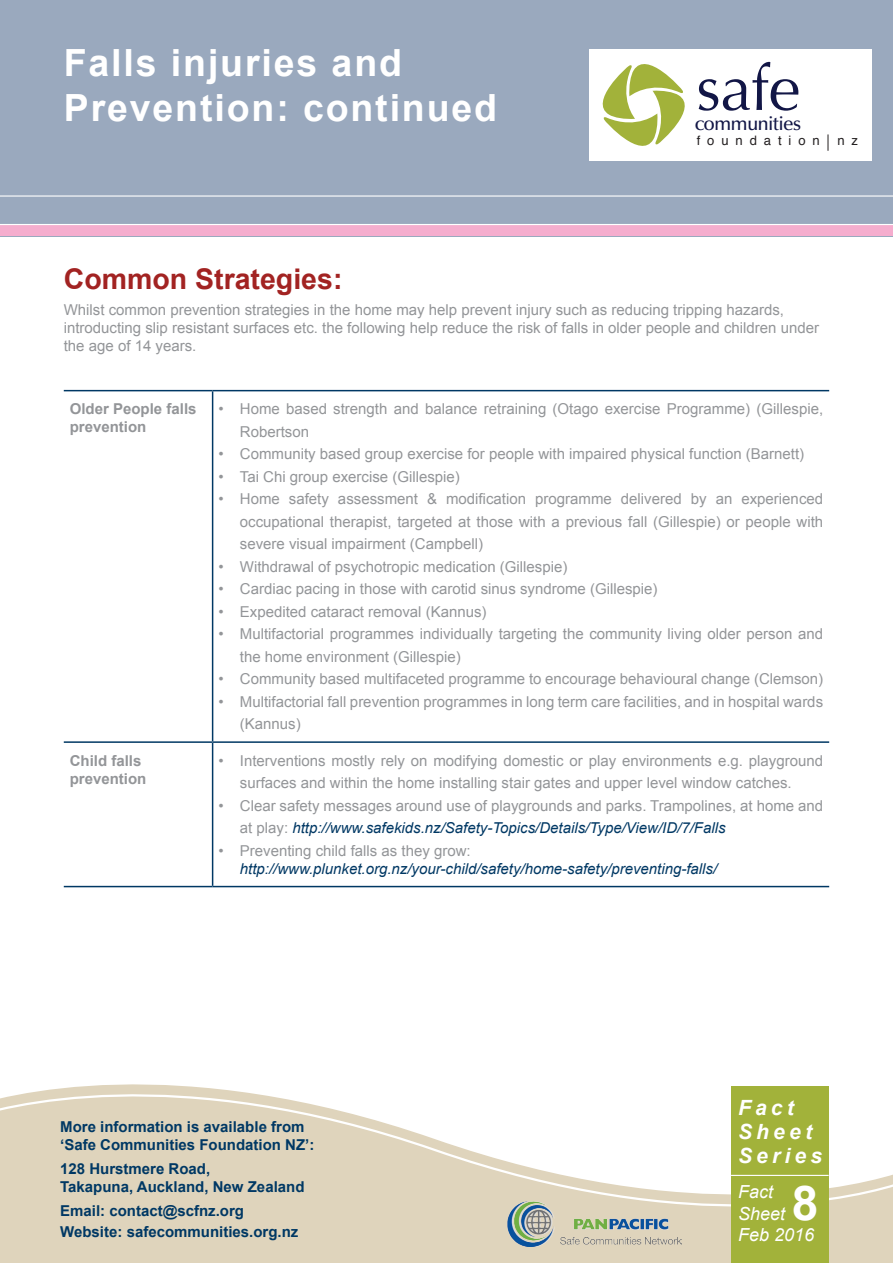
<style>
.page{position:relative;width:893px;height:1263px;background:#fff}
.page>*{position:absolute;margin:0;border:0;box-sizing:border-box;transform-origin:0 0}
.t1{font:63.6px "Optima";color:#121646}
.t2{font:700 48px "Arial";color:#fff}
.t3{font:700 37.5px/45px "Arial";letter-spacing:.05em;color:#fff}
.t4{font:700 28.5px "Arial";color:#a22322}
.t5{font:italic 700 21px/24px "Arial";letter-spacing:.2em;color:#fff}
.t6{font:600 19.65px "Zapf Humanist 601 BT";letter-spacing:-.015em;color:#121646}
.t7{font:italic 18px/21.6px "Arial";color:#fff}
.t8{font:15px/22.5px "Arial";color:#939598}
.t9{font:700 15px/18px "Arial";color:#003864}
.t10{font:italic 15px "Arial";color:#003864}
.t11{font:700 15px/18px "Arial";color:#939598}
.t12{font:13.05px "Helvetica";letter-spacing:.53em;color:#231f20}
.s1{font-style:italic;color:#003864}
</style>
<div class="page">
<div style="left:0;top:1243px;width:893px;height:20px;background:#dfd4bc"></div>
<svg style="left:0;top:1084px;width:893px;height:159px"></svg>
<hr style="left:64px;top:390px;width:149px;height:1px;background:#003864">
<hr style="left:213px;top:390px;width:616px;height:1px;background:#003864">
<hr style="left:212px;top:391px;width:1px;height:350px;background:#003864">
<hr style="left:64px;top:741px;width:149px;height:2px;background:#003864">
<hr style="left:213px;top:741px;width:616px;height:2px;background:#003864">
<hr style="left:212px;top:743px;width:1px;height:143px;background:#003864">
<hr style="left:64px;top:886px;width:149px;height:1px;background:#003864">
<hr style="left:213px;top:886px;width:616px;height:1px;background:#003864">
<div style="left:731px;top:1086px;width:98px;height:177px;background:#a2b23a"></div>
<hr style="left:731px;top:1175px;width:98px;height:1px;background:#fff">
<div style="left:0;top:0;width:893px;height:236px;background:#9aa9be"></div>
<hr style="left:0;top:195px;width:893px;height:2px;background:#fff">
<div style="left:589px;top:50px;width:283px;height:111px;background:#fff"></div>
<svg style="left:592px;top:49px;width:107px;height:97px"></svg>
<svg style="left:827px;top:134px;width:1px;height:17px"></svg>
<img style="left:507px;top:1201px;width:174px;height:46px">
<div style="left:0;top:225px;width:893px;height:11px;background:#f5adce"></div>
<hr style="left:0;top:224px;width:893px;height:1px;background:#fff">
<h3 class="t3" style="left:64px;top:42px;width:435px">Falls injuries and<br>Prevention: continued</h3>
<h1 class="t1" style="left:696px;top:51px;width:106px">safe</h1>
<h3 class="t6" style="left:695px;top:111px;width:108px">communities</h3>
<p class="t12" style="left:697px;top:131px;width:125px">foundation</p>
<p class="t12" style="left:837px;top:131px;width:22px">n z</p>
<h3 class="t4" style="left:64px;top:260px;width:280px">Common Strategies:</h3>
<p class="t8" style="left:64px;top:301px;width:757px;line-height:18px">Whilst common prevention strategies in the home may help prevent injury such as reducing tripping hazards, introducting slip resistant surfaces etc. the following help reduce the risk of falls in older people and children under the age of 14 years.</p>
<p class="t11" style="left:70px;top:401px;width:128px">Older People falls prevention</p>
<p class="t8" style="left:240px;top:398px;width:585px;text-indent:-21px">• Home based strength and balance retraining (Otago exercise Programme) (Gillespie,<br>Robertson</p>
<p class="t8" style="left:219px;top:443px;width:587px">• Community based group exercise for people with impaired physical function (Barnett)</p>
<p class="t8" style="left:219px;top:465px;width:243px">• Tai Chi group exercise (Gillespie)</p>
<p class="t8" style="left:240px;top:488px;width:585px;text-align:justify;text-indent:-21px">• Home safety assessment &amp; modification programme delivered by an experienced occupational therapist, targeted at those with a previous fall (Gillespie) or people with severe visual impairment (Campbell)</p>
<p class="t8" style="left:219px;top:555px;width:350px">• Withdrawal of psychotropic medication (Gillespie)</p>
<p class="t8" style="left:219px;top:578px;width:440px">• Cardiac pacing in those with carotid sinus syndrome (Gillespie)</p>
<p class="t8" style="left:219px;top:600px;width:270px">• Expedited cataract removal (Kannus)</p>
<p class="t8" style="left:240px;top:623px;width:585px;text-indent:-21px">• Multifactorial programmes individually targeting the community living older person and the home environment (Gillespie)</p>
<p class="t8" style="left:219px;top:668px;width:606px">• Community based multifaceted programme to encourage behavioural change (Clemson)</p>
<p class="t8" style="left:240px;top:690px;width:585px;text-indent:-21px">• Multifactorial fall prevention programmes in long term care facilities, and in hospital wards (Kannus)</p>
<p class="t11" style="left:70px;top:752px;width:78px">Child falls prevention</p>
<p class="t8" style="left:240px;top:749px;width:585px;text-indent:-21px">• Interventions mostly rely on modifying domestic or play environments e.g. playground surfaces and within the home installing stair gates and upper level window catches.</p>
<p class="t8" style="left:240px;top:794px;width:585px;text-indent:-21px">• Clear safety messages around use of playgrounds and parks. Trampolines, at home and at play: <span class="s1">http://www.safekids.nz/Safety-Topics/Details/Type/View/ID/7/Falls</span></p>
<p class="t8" style="left:219px;top:839px;width:254px">• Preventing child falls as they grow:</p>
<p class="t10" style="left:240px;top:859px;width:479px">http://www.plunket.org.nz/your-child/safety/home-safety/preventing-falls/</p>
<p class="t9" style="left:60px;top:1118px;width:256px">More information is available from ‘Safe Communities Foundation NZ’:</p>
<p class="t9" style="left:60px;top:1160px;width:246px">128 Hurstmere Road,<br>Takapuna, Auckland, New Zealand</p>
<p class="t9" style="left:60px;top:1201px;width:240px;line-height:21px">Email: contact@scfnz.org<br>Website: safecommunities.org.nz</p>
<h3 class="t5" style="left:738px;top:1096px;width:86px">Fact<br>Sheet<br>Series</h3>
<p class="t7" style="left:738px;top:1181px;width:78px">Fact<br>Sheet<br>Feb 2016</p>
<h2 class="t2" style="left:792px;top:1171px;width:28px">8</h2>
</div>
